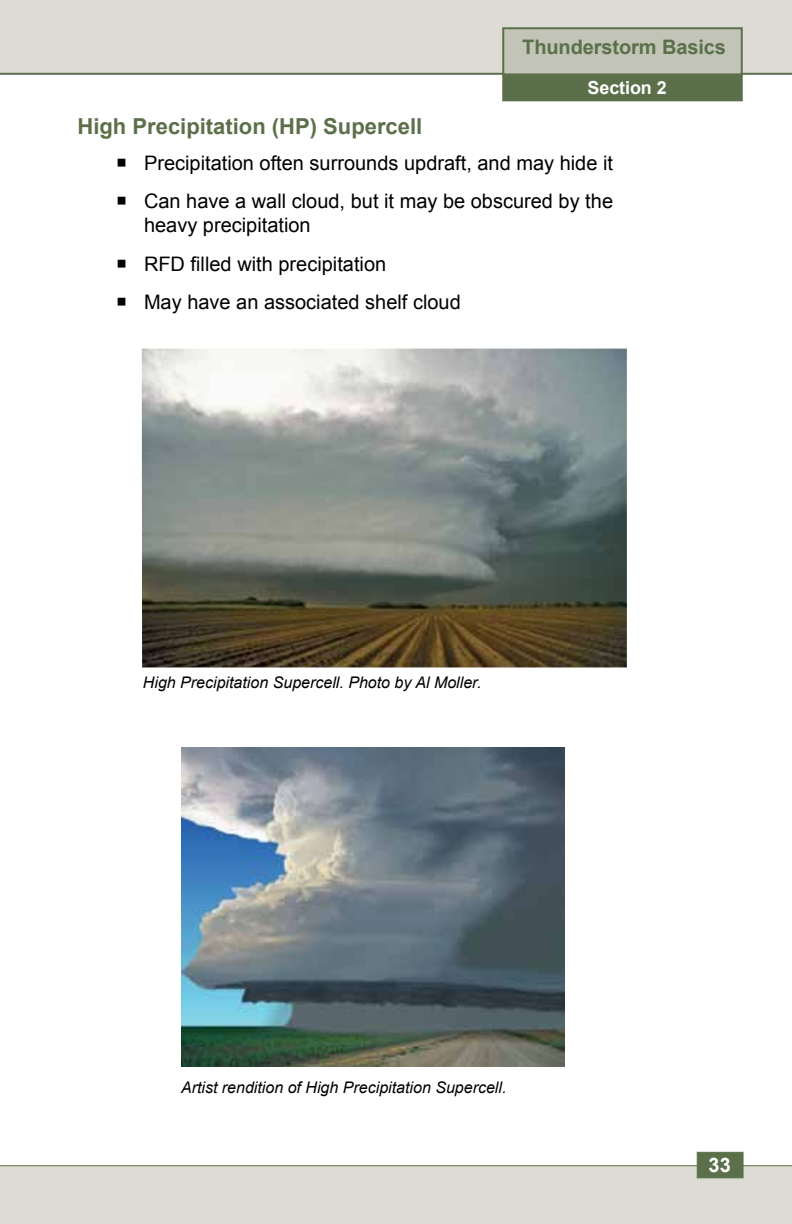
<style>
.page{position:relative;width:792px;height:1224px;background:#fff}
.page>*{position:absolute;margin:0;border:0;box-sizing:border-box;transform-origin:0 0}
.t1{font:700 22px "Arial";color:#5b704a}
.t2{font:20px/38.4px "Arial";color:#000}
.t3{font:700 20px "Arial";letter-spacing:-.005em;color:#5b704a}
.t4{font:700 20px "Arial";color:#fff}
.t5{font:700 18px "Arial";letter-spacing:-.005em;color:#fff}
.t6{font:italic 16px "Arial";color:#000}
</style>
<div class="page">
<div style="left:0;top:1165px;width:792px;height:59px;background:#dcdcd4"></div>
<div style="left:0;top:0;width:792px;height:75px;background:#dcdcd4"></div>
<div style="left:502px;top:75px;width:241px;height:26px;background:#5b704a"></div>
<div style="left:502px;top:27px;width:241px;height:48px;background:#c1c4b6;border:2px solid #5b704a"></div>
<div style="left:697px;top:1152px;width:46px;height:26px;background:#5b704a"></div>
<img style="left:142px;top:349px;width:485px;height:318px">
<img style="left:181px;top:748px;width:384px;height:318px">
<p class="t3" style="left:522px;top:34px;width:205px">Thunderstorm Basics</p>
<p class="t5" style="left:588px;top:76px;width:81px">Section 2</p>
<p class="t1" style="left:78px;top:112px;width:346px">High Precipitation (HP) Supercell</p>
<p class="t2" style="left:144px;top:144px;width:471px">Precipitation often surrounds updraft, and may hide it<br>Can have a wall cloud, but it may be obscured by the</p>
<p class="t2" style="left:144px;top:206px;width:318px">heavy precipitation<br>RFD filled with precipitation<br>May have an associated shelf cloud</p>
<p class="t6" style="left:143px;top:672px;width:340px">High Precipitation Supercell. Photo by Al Moller.</p>
<p class="t6" style="left:181px;top:1077px;width:327px">Artist rendition of High Precipitation Supercell.</p>
<p class="t4" style="left:709px;top:1152px;width:24px">33</p>
</div>
